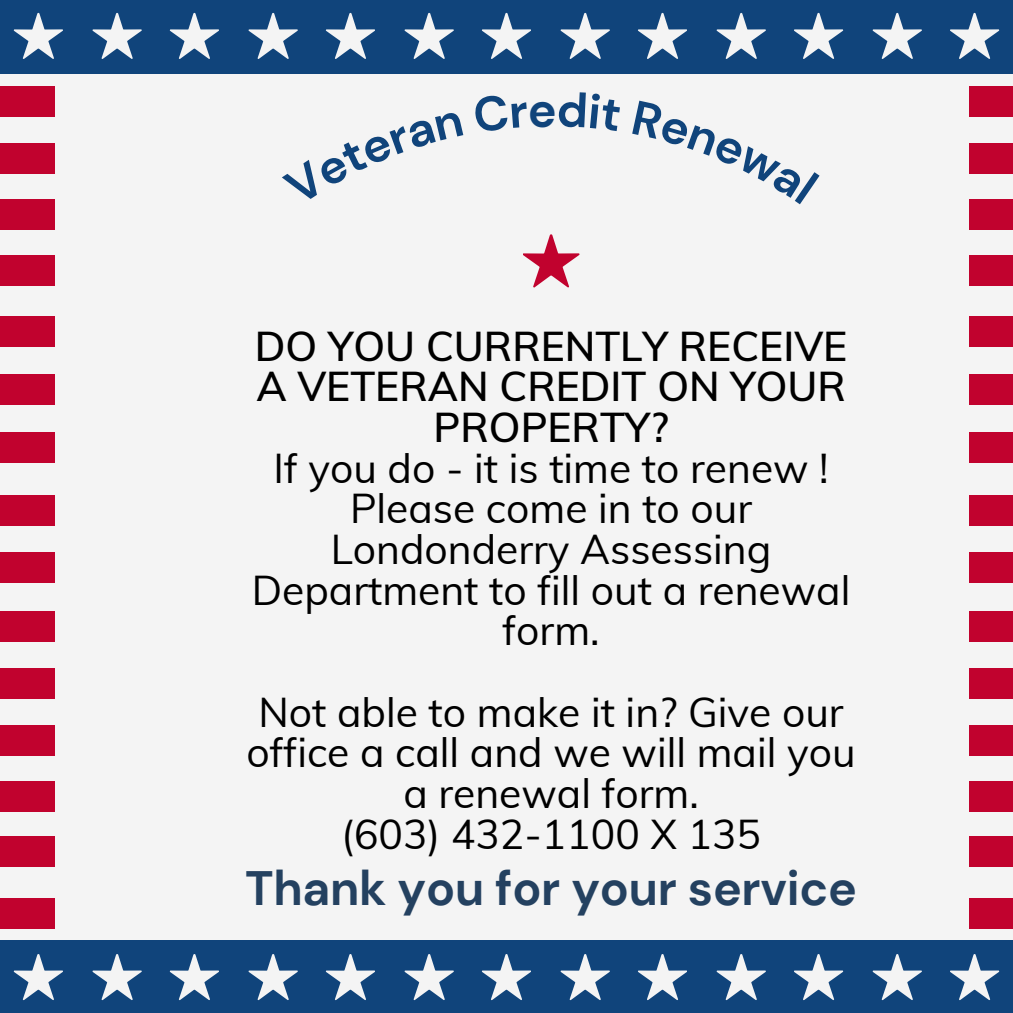
<style>
.page{position:relative;width:1013px;height:1013px;background:#fff}
.page>*{position:absolute;margin:0;border:0;box-sizing:border-box;transform-origin:0 0}
.t1{font:700 48.12px "DM Sans";letter-spacing:-.005em;color:#244160}
.t2{font:40.75px/40.6px "Muli";color:#000;text-align:center}
.t3{font:600 40.75px/40.6px "Muli";color:#000;text-align:center}
</style>
<div class="page">
<div style="left:0;top:0;width:1012px;height:1012px;background:#f4f4f4"></div>
<div style="left:968px;top:143px;width:44px;height:31px;background:#c1022e"></div>
<div style="left:968px;top:316px;width:44px;height:31px;background:#c1022e"></div>
<div style="left:968px;top:199px;width:44px;height:31px;background:#c1022e"></div>
<div style="left:968px;top:374px;width:44px;height:30px;background:#c1022e"></div>
<div style="left:968px;top:495px;width:44px;height:31px;background:#c1022e"></div>
<div style="left:968px;top:86px;width:44px;height:31px;background:#c1022e"></div>
<div style="left:968px;top:254px;width:44px;height:31px;background:#c1022e"></div>
<div style="left:968px;top:432px;width:44px;height:31px;background:#c1022e"></div>
<div style="left:968px;top:552px;width:44px;height:31px;background:#c1022e"></div>
<div style="left:968px;top:724px;width:44px;height:31px;background:#c1022e"></div>
<div style="left:968px;top:898px;width:44px;height:31px;background:#c1022e"></div>
<div style="left:968px;top:611px;width:44px;height:31px;background:#c1022e"></div>
<div style="left:968px;top:781px;width:44px;height:30px;background:#c1022e"></div>
<div style="left:968px;top:667px;width:44px;height:31px;background:#c1022e"></div>
<div style="left:968px;top:836px;width:44px;height:31px;background:#c1022e"></div>
<div style="left:0;top:143px;width:55px;height:31px;background:#c1022e"></div>
<div style="left:0;top:316px;width:55px;height:31px;background:#c1022e"></div>
<div style="left:0;top:199px;width:55px;height:31px;background:#c1022e"></div>
<div style="left:0;top:374px;width:55px;height:30px;background:#c1022e"></div>
<div style="left:0;top:495px;width:55px;height:31px;background:#c1022e"></div>
<div style="left:0;top:86px;width:55px;height:31px;background:#c1022e"></div>
<div style="left:0;top:254px;width:55px;height:31px;background:#c1022e"></div>
<div style="left:0;top:432px;width:55px;height:31px;background:#c1022e"></div>
<div style="left:0;top:552px;width:55px;height:31px;background:#c1022e"></div>
<div style="left:0;top:724px;width:55px;height:31px;background:#c1022e"></div>
<div style="left:0;top:898px;width:55px;height:31px;background:#c1022e"></div>
<div style="left:0;top:611px;width:55px;height:31px;background:#c1022e"></div>
<div style="left:0;top:781px;width:55px;height:30px;background:#c1022e"></div>
<div style="left:0;top:667px;width:55px;height:31px;background:#c1022e"></div>
<div style="left:0;top:836px;width:55px;height:31px;background:#c1022e"></div>
<div style="left:0;top:0;width:1012px;height:73px;background:#10447b"></div>
<svg style="left:14px;top:13px;width:49px;height:46px"></svg>
<svg style="left:326px;top:13px;width:49px;height:46px"></svg>
<svg style="left:794px;top:13px;width:49px;height:46px"></svg>
<svg style="left:170px;top:13px;width:49px;height:46px"></svg>
<svg style="left:638px;top:13px;width:49px;height:46px"></svg>
<svg style="left:482px;top:13px;width:49px;height:46px"></svg>
<svg style="left:950px;top:13px;width:49px;height:46px"></svg>
<svg style="left:92px;top:13px;width:50px;height:46px"></svg>
<svg style="left:404px;top:13px;width:50px;height:46px"></svg>
<svg style="left:872px;top:13px;width:49px;height:46px"></svg>
<svg style="left:248px;top:13px;width:50px;height:46px"></svg>
<svg style="left:716px;top:13px;width:49px;height:46px"></svg>
<svg style="left:560px;top:13px;width:50px;height:46px"></svg>
<div style="left:0;top:940px;width:1012px;height:72px;background:#10447b"></div>
<svg style="left:14px;top:954px;width:49px;height:46px"></svg>
<svg style="left:326px;top:954px;width:49px;height:46px"></svg>
<svg style="left:794px;top:954px;width:49px;height:46px"></svg>
<svg style="left:170px;top:954px;width:49px;height:46px"></svg>
<svg style="left:638px;top:954px;width:49px;height:46px"></svg>
<svg style="left:482px;top:954px;width:49px;height:46px"></svg>
<svg style="left:950px;top:954px;width:49px;height:46px"></svg>
<svg style="left:92px;top:954px;width:50px;height:46px"></svg>
<svg style="left:404px;top:954px;width:50px;height:46px"></svg>
<svg style="left:872px;top:954px;width:49px;height:46px"></svg>
<svg style="left:248px;top:954px;width:50px;height:46px"></svg>
<svg style="left:716px;top:954px;width:49px;height:46px"></svg>
<svg style="left:560px;top:954px;width:50px;height:46px"></svg>
<svg style="left:523px;top:234px;width:56px;height:53px"></svg>
<p class="t3" style="left:255px;top:325px;width:594px">DO YOU CURRENTLY RECEIVE<br>A VETERAN CREDIT ON YOUR<br>PROPERTY?</p>
<p class="t2" style="left:252px;top:447px;width:600px">If you do - it is time to renew !<br>Please come in to our<br>Londonderry Assessing<br>Department to fill out a renewal form.</p>
<p class="t2" style="left:246px;top:691px;width:610px">Not able to make it in? Give our office a call and we will mail you a renewal form.<br>(603) 432-1100 X 135</p>
<p class="t1" style="left:245px;top:857px;width:613px">Thank you for your service</p>
</div>
